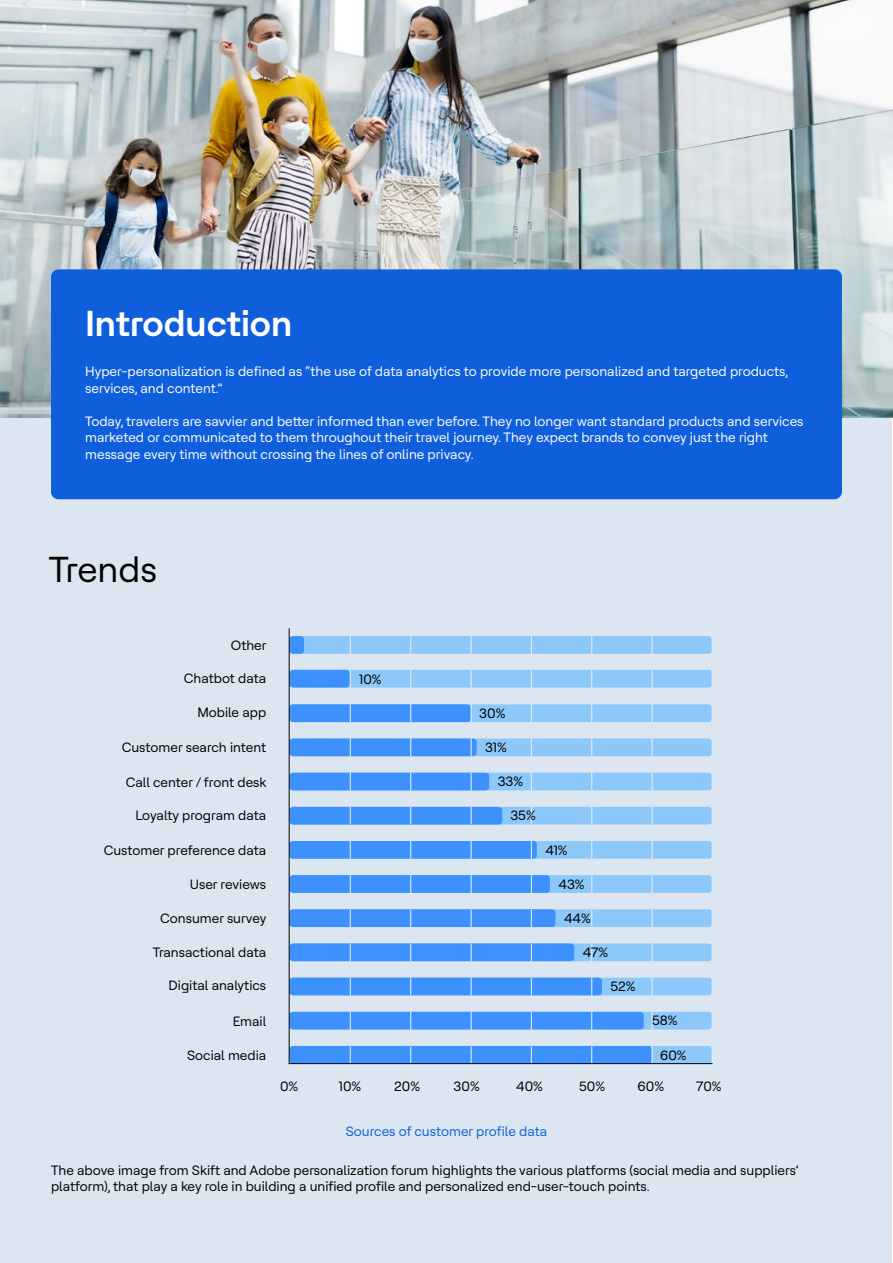
<style>
.page{position:relative;width:893px;height:1263px;background:#fff}
.page>*{position:absolute;margin:0;border:0;box-sizing:border-box;transform-origin:0 0}
.t1{font:700 36px "HCL Tech Roobert";color:#fff}
.t2{font:36px "HCL Tech Roobert";color:#000}
.t3{font:13.5px/16.5px "HCL Tech Roobert";color:#000}
.t4{font:13.5px/16.5px "HCL Tech Roobert";color:#fff}
.t5{font:13.5px "HCL Tech Roobert";color:#0f5fdc}
</style>
<div class="page">
<div style="left:0;top:388px;width:892px;height:875px;background:#dce6f0"></div>
<img style="left:0;top:0;width:893px;height:417px">
<div style="left:51px;top:269px;width:791px;height:230px;background:#0f5fdc;border-radius:8px"></div>
<svg style="left:290px;top:670px;width:422px;height:17px;background:#82c0fa"></svg>
<svg style="left:290px;top:636px;width:422px;height:18px;background:#8cc7f9"></svg>
<svg style="left:290px;top:704px;width:422px;height:18px;background:#6db2fb"></svg>
<svg style="left:290px;top:738px;width:422px;height:18px;background:#6db2fb"></svg>
<svg style="left:290px;top:773px;width:422px;height:17px;background:#68affc"></svg>
<svg style="left:290px;top:807px;width:422px;height:17px;background:#65adfc"></svg>
<svg style="left:290px;top:841px;width:422px;height:18px;background:#60a9fc"></svg>
<svg style="left:290px;top:875px;width:422px;height:18px;background:#5ea8fc"></svg>
<svg style="left:290px;top:909px;width:422px;height:18px;background:#5da7fc"></svg>
<svg style="left:290px;top:943px;width:422px;height:18px;background:#5ba5fc"></svg>
<svg style="left:290px;top:978px;width:422px;height:17px;background:#53a0fd"></svg>
<svg style="left:290px;top:1012px;width:422px;height:18px;background:#4e9cfd"></svg>
<svg style="left:290px;top:1046px;width:422px;height:17px;background:#4a9afe"></svg>
<hr style="left:289px;top:628px;width:1px;height:436px;background:#000">
<hr style="left:289px;top:1063px;width:424px;height:1px;background:#000">
<h1 class="t1" style="left:85px;top:297px;width:209px">Introduction</h1>
<p class="t4" style="left:85px;top:362px;width:705px">Hyper-personalization is defined as “the use of data analytics to provide more personalized and targeted products, services, and content.”</p>
<p class="t4" style="left:85px;top:412px;width:720px">Today, travelers are savvier and better informed than ever before. They no longer want standard products and services marketed or communicated to them throughout their travel journey. They expect brands to convey just the right message every time without crossing the lines of online privacy.</p>
<h1 class="t2" style="left:49px;top:544px;width:110px">Trends</h1>
<p class="t3" style="left:231px;top:636px;width:37px">Other</p>
<p class="t3" style="left:184px;top:669px;width:84px">Chatbot data</p>
<p class="t3" style="left:197px;top:703px;width:70px">Mobile app</p>
<p class="t3" style="left:122px;top:738px;width:146px">Customer search intent</p>
<p class="t3" style="left:126px;top:773px;width:142px">Call center / front desk</p>
<p class="t3" style="left:135px;top:807px;width:132px">Loyalty program data</p>
<p class="t3" style="left:104px;top:841px;width:164px">Customer preference data</p>
<p class="t3" style="left:190px;top:875px;width:78px">User reviews</p>
<p class="t3" style="left:160px;top:909px;width:108px">Consumer survey</p>
<p class="t3" style="left:153px;top:943px;width:115px">Transactional data</p>
<p class="t3" style="left:169px;top:976px;width:99px">Digital analytics</p>
<p class="t3" style="left:233px;top:1012px;width:35px">Email</p>
<p class="t3" style="left:187px;top:1046px;width:81px">Social media</p>
<p class="t3" style="left:280px;top:1077px;width:20px">0%</p>
<p class="t3" style="left:359px;top:670px;width:24px">10%</p>
<p class="t3" style="left:479px;top:704px;width:28px">30%</p>
<p class="t3" style="left:485px;top:738px;width:23px">31%</p>
<p class="t3" style="left:498px;top:772px;width:27px">33%</p>
<p class="t3" style="left:510px;top:807px;width:27px">35%</p>
<p class="t3" style="left:545px;top:841px;width:24px">41%</p>
<p class="t3" style="left:558px;top:875px;width:28px">43%</p>
<p class="t3" style="left:564px;top:909px;width:28px">44%</p>
<p class="t3" style="left:583px;top:943px;width:27px">47%</p>
<p class="t3" style="left:610px;top:977px;width:27px">52%</p>
<p class="t3" style="left:652px;top:1011px;width:27px">58%</p>
<p class="t3" style="left:660px;top:1046px;width:28px">60%</p>
<p class="t3" style="left:339px;top:1077px;width:24px">10%</p>
<p class="t3" style="left:394px;top:1077px;width:27px">20%</p>
<p class="t3" style="left:454px;top:1077px;width:28px">30%</p>
<p class="t3" style="left:516px;top:1077px;width:28px">40%</p>
<p class="t3" style="left:579px;top:1077px;width:27px">50%</p>
<p class="t3" style="left:638px;top:1077px;width:28px">60%</p>
<p class="t3" style="left:696px;top:1077px;width:27px">70%</p>
<p class="t5" style="left:346px;top:1122px;width:203px">Sources of customer profile data</p>
<p class="t3" style="left:51px;top:1161px;width:749px">The above image from Skift and Adobe personalization forum highlights the various platforms (social media and suppliers’ platform), that play a key role in building a unified profile and personalized end-user-touch points.</p>
</div>
